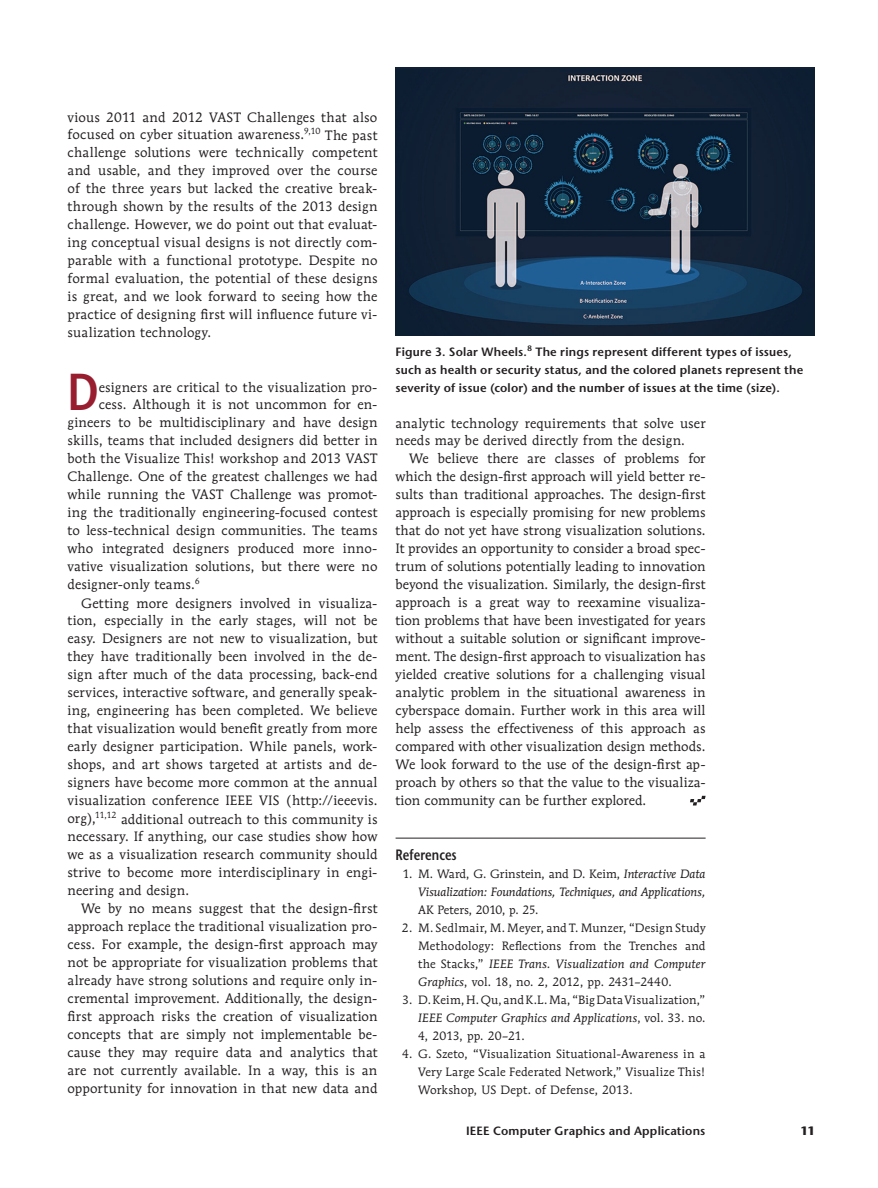
<style>
.page{position:relative;width:878px;height:1188px;background:#fff}
.page>*{position:absolute;margin:0;border:0;box-sizing:border-box;transform-origin:0 0}
.t1{font:600 51.75px "Stone Sans Std";color:#981d2e;scale:.8 1}
.t2{font:600 15px "Stone Sans Std";letter-spacing:.005em;color:#231f20;scale:.8 1}
.t3{font:13.5px/18px "Mendoza Roman Std";letter-spacing:.01em;color:#231f20;text-align:justify}
.t4{font:12px/18px "Mendoza Roman Std";letter-spacing:.01em;color:#231f20;text-align:justify}
.t5{font:600 12px/18px "Stone Sans Std";letter-spacing:.015em;color:#231f20}
.t6{font:italic 12px/18px "Mendoza Roman Std";letter-spacing:-.015em;color:#231f20;text-align:right}
.t7{font:700 12px "Stone Sans Std";color:#231f20}
.s1{font-style:normal}
.s2{font-style:italic}
</style>
<div class="page">
<hr style="left:395px;top:838px;width:310px;height:1px;background:#231f20">
<svg style="left:690px;top:796px;width:15px;height:10px"></svg>
<img style="left:395px;top:68px;width:419px;height:267px">
<p class="t3" style="left:67px;top:108px;width:311px">vious 2011 and 2012 VAST Challenges that also focused on cyber situation awareness.<sup>9,10</sup> The past challenge solutions were technically competent and usable, and they improved over the course of the three years but lacked the creative break&shy;through shown by the results of the 2013 design challenge. However, we do point out that evaluat&shy;ing conceptual visual designs is not directly com&shy;parable with a functional prototype. Despite no formal evaluation, the potential of these designs is great, and we look forward to seeing how the practice of designing first will influence future vi&shy;sualization technology.</p>
<h1 class="t1" style="left:68px;top:360px;width:41px">D</h1>
<p class="t3" style="left:99px;top:378px;width:280px">esigners are critical to the visualization pro-</p>
<p class="t3" style="left:99px;top:396px;width:280px">cess. Although it is not uncommon for en-</p>
<p class="t3" style="left:68px;top:414px;width:311px">gineers to be multidisciplinary and have design</p>
<p class="t3" style="left:68px;top:432px;width:311px">skills, teams that included designers did better in</p>
<p class="t3" style="left:68px;top:450px;width:311px">both the Visualize This! workshop and 2013 VAST</p>
<p class="t3" style="left:68px;top:468px;width:311px">Challenge. One of the greatest challenges we had</p>
<p class="t3" style="left:68px;top:486px;width:311px">while running the VAST Challenge was promot-</p>
<p class="t3" style="left:68px;top:504px;width:311px">ing the traditionally engineering-focused contest</p>
<p class="t3" style="left:68px;top:522px;width:311px">to less-technical design communities. The teams</p>
<p class="t3" style="left:68px;top:540px;width:311px">who integrated designers produced more inno-</p>
<p class="t3" style="left:68px;top:558px;width:311px">vative visualization solutions, but there were no</p>
<p class="t3" style="left:68px;top:576px;width:134px">designer-only teams.<sup>6</sup></p>
<p class="t3" style="left:81px;top:594px;width:298px">Getting more designers involved in visualiza-</p>
<p class="t3" style="left:68px;top:612px;width:311px">tion, especially in the early stages, will not be</p>
<p class="t3" style="left:68px;top:630px;width:311px">easy. Designers are not new to visualization, but</p>
<p class="t3" style="left:68px;top:648px;width:311px">they have traditionally been involved in the de-</p>
<p class="t3" style="left:68px;top:666px;width:311px">sign after much of the data processing, back-end</p>
<p class="t3" style="left:68px;top:684px;width:311px">services, interactive software, and generally speak-</p>
<p class="t3" style="left:68px;top:702px;width:311px">ing, engineering has been completed. We believe</p>
<p class="t3" style="left:68px;top:720px;width:311px">that visualization would benefit greatly from more</p>
<p class="t3" style="left:68px;top:738px;width:311px">early designer participation. While panels, work-</p>
<p class="t3" style="left:68px;top:756px;width:311px">shops, and art shows targeted at artists and de-</p>
<p class="t3" style="left:68px;top:774px;width:311px">signers have become more common at the annual</p>
<p class="t3" style="left:68px;top:792px;width:311px">visualization conference IEEE VIS (http://ieeevis.</p>
<p class="t3" style="left:68px;top:810px;width:311px">org),<sup>11,12</sup> additional outreach to this community is</p>
<p class="t3" style="left:67px;top:828px;width:311px">necessary. If anything, our case studies show how</p>
<p class="t3" style="left:67px;top:846px;width:311px">we as a visualization research community should</p>
<p class="t3" style="left:67px;top:864px;width:311px">strive to become more interdisciplinary in engi-</p>
<p class="t3" style="left:67px;top:882px;width:123px">neering and design.</p>
<p class="t3" style="left:81px;top:900px;width:298px">We by no means suggest that the design-first</p>
<p class="t3" style="left:67px;top:918px;width:311px">approach replace the traditional visualization pro-</p>
<p class="t3" style="left:67px;top:936px;width:311px">cess. For example, the design-first approach may</p>
<p class="t3" style="left:67px;top:954px;width:311px">not be appropriate for visualization problems that</p>
<p class="t3" style="left:67px;top:972px;width:311px">already have strong solutions and require only in-</p>
<p class="t3" style="left:67px;top:990px;width:311px">cremental improvement. Additionally, the design-</p>
<p class="t3" style="left:67px;top:1008px;width:311px">first approach risks the creation of visualization</p>
<p class="t3" style="left:67px;top:1026px;width:311px">concepts that are simply not implementable be-</p>
<p class="t3" style="left:67px;top:1044px;width:311px">cause they may require data and analytics that</p>
<p class="t3" style="left:67px;top:1062px;width:311px">are not currently available. In a way, this is an</p>
<p class="t3" style="left:67px;top:1080px;width:311px">opportunity for innovation in that new data and</p>
<p class="t5" style="left:395px;top:342px;width:409px">Figure 3. Solar Wheels.<sup>8</sup> The rings represent different types of issues, such as health or security status, and the colored planets represent the severity of issue (color) and the number of issues at the time (size).</p>
<p class="t3" style="left:395px;top:414px;width:311px">analytic technology requirements that solve user needs may be derived directly from the design.</p>
<p class="t3" style="left:395px;top:450px;width:311px;text-indent:14px">We believe there are classes of problems for which the design-first approach will yield better re&shy;sults than traditional approaches. The design-first approach is especially promising for new problems that do not yet have strong visualization solutions.<br>It provides an opportunity to consider a broad spec&shy;trum of solutions potentially leading to innovation beyond the visualization. Similarly, the design-first approach is a great way to reexamine visualiza&shy;tion problems that have been investigated for years without a suitable solution or significant improve&shy;ment. The design-first approach to visualization has yielded creative solutions for a challenging visual analytic problem in the situational awareness in cyberspace domain. Further work in this area will help assess the effectiveness of this approach as compared with other visualization design methods.<br>We look forward to the use of the design-first ap&shy;proach by others so that the value to the visualiza&shy;tion community can be further explored.</p>
<p class="t2" style="left:395px;top:845px;width:78px">References</p>
<p class="t6" style="left:402px;top:864px;width:305px"><span class="s1">1. M. Ward, G. Grinstein, and D. Keim,</span> Interactive Data<br>Visualization: Foundations, Techniques, and Applications,</p>
<p class="t4" style="left:418px;top:900px;width:122px">AK Peters, 2010, p. 25.</p>
<p class="t4" style="left:418px;top:918px;width:289px;text-indent:-16px">2. M. Sedlmair, M. Meyer, and T. Munzer, “Design Study Methodology: Reflections from the Trenches and the Stacks,” <span class="s2">IEEE Trans. Visualization and Computer Graphics</span>, vol. 18, no. 2, 2012, pp. 2431–2440.</p>
<p class="t4" style="left:418px;top:990px;width:289px;text-indent:-16px">3. D. Keim, H. Qu, and K.L. Ma, “Big Data Visualization,” <span class="s2">IEEE Computer Graphics and Applications</span>, vol. 33. no.<br>4, 2013, pp. 20–21.</p>
<p class="t4" style="left:418px;top:1044px;width:289px;text-indent:-16px">4. G. Szeto, “Visualization Situational-Awareness in a Very Large Scale Federated Network,” Visualize This!<br>Workshop, US Dept. of Defense, 2013.</p>
<p class="t5" style="left:466px;top:1121px;width:241px">IEEE Computer Graphics and Applications</p>
<p class="t7" style="left:800px;top:1123px;width:16px">11</p>
</div>
